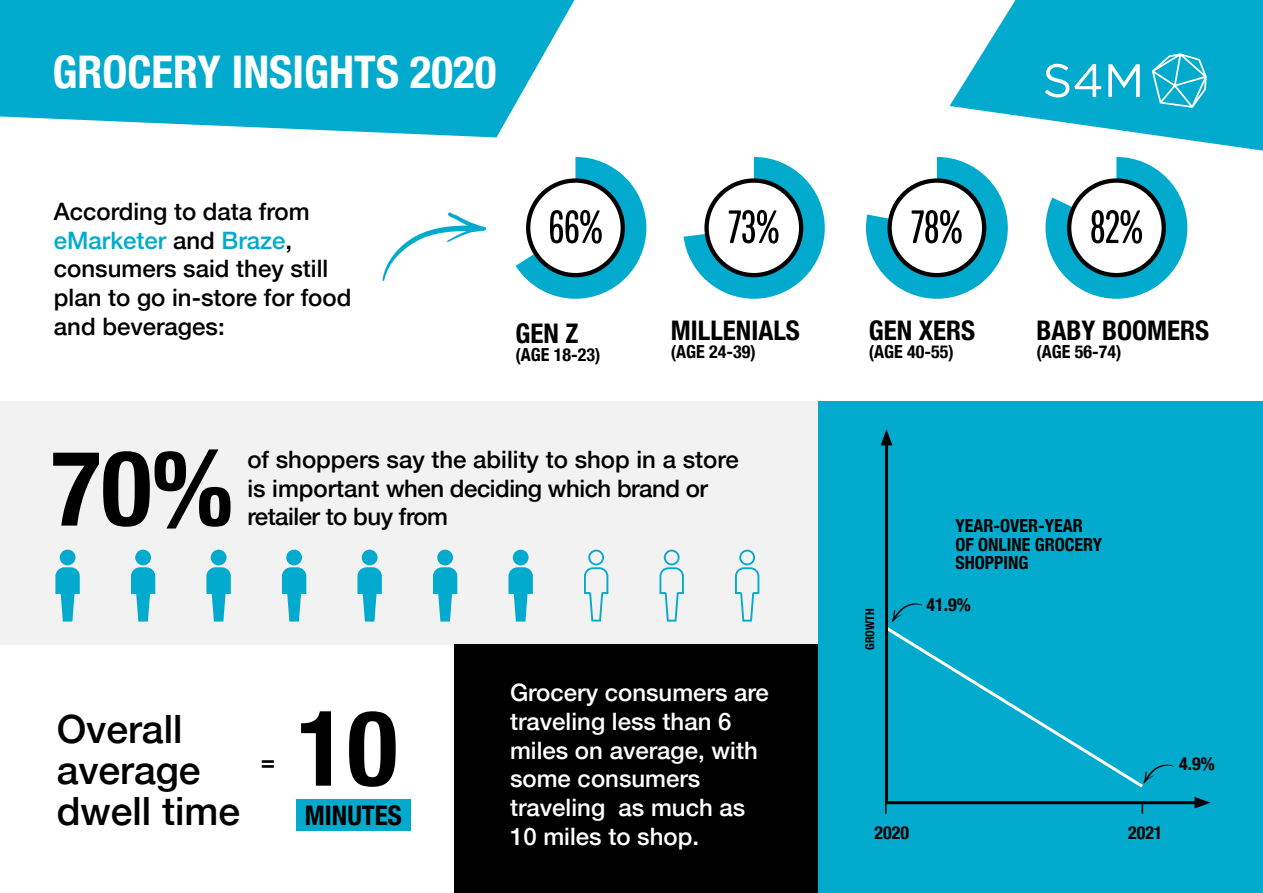
<style>
.page{position:relative;width:1263px;height:893px;background:#fff}
.page>*{position:absolute;margin:0;border:0;box-sizing:border-box;transform-origin:0 0}
.t1{font:700 condensed 105px "Helvetica Neue";color:#000}
.t2{font:700 condensed 45px "Helvetica Neue";color:#fff}
.t3{font:500 39px/40.8px "Helvetica Neue";color:#000}
.t4{font:700 condensed 27px "Helvetica Neue";color:#000}
.t5{font:500 24px/28.8px "Helvetica Neue";color:#000}
.t6{font:500 24px/28.8px "Helvetica Neue";color:#fff}
.t7{font:500 24px "Helvetica Neue";letter-spacing:-.02em;color:#000}
.t8{font:700 condensed 18px/18.6px "Helvetica Neue";color:#000}
.t9{font:700 condensed 12px "Helvetica Neue";color:#000}
.s1{color:#02aacd}
</style>
<div class="page">
<div style="left:818px;top:401px;width:445px;height:492px;background:#02aacd"></div>
<div style="left:0;top:401px;width:817px;height:244px;background:#f2f2f2"></div>
<div style="left:454px;top:644px;width:363px;height:249px;background:#000"></div>
<svg style="left:0;top:0;width:574px;height:137px;background:#22b5d3"></svg>
<svg style="left:949px;top:0;width:314px;height:151px;fill:#02aacd"></svg>
<svg style="left:516px;top:157px;width:130px;height:142px"></svg>
<svg style="left:683px;top:157px;width:142px;height:142px"></svg>
<svg style="left:866px;top:157px;width:142px;height:142px"></svg>
<svg style="left:1045px;top:157px;width:142px;height:142px"></svg>
<svg style="left:382px;top:212px;width:104px;height:69px"></svg>
<div style="left:60px;top:550px;width:15px;height:15px;background:#02aacd;border-radius:50%"></div>
<svg style="left:55px;top:567px;width:25px;height:55px"></svg>
<div style="left:135px;top:550px;width:16px;height:15px;background:#02aacd;border-radius:50%"></div>
<svg style="left:131px;top:567px;width:24px;height:55px"></svg>
<div style="left:211px;top:550px;width:15px;height:15px;background:#02aacd;border-radius:50%"></div>
<svg style="left:206px;top:567px;width:25px;height:55px"></svg>
<div style="left:286px;top:550px;width:16px;height:15px;background:#02aacd;border-radius:50%"></div>
<svg style="left:282px;top:567px;width:24px;height:55px"></svg>
<div style="left:362px;top:550px;width:15px;height:15px;background:#02aacd;border-radius:50%"></div>
<svg style="left:357px;top:567px;width:25px;height:55px"></svg>
<div style="left:437px;top:550px;width:16px;height:15px;background:#02aacd;border-radius:50%"></div>
<svg style="left:433px;top:567px;width:24px;height:55px"></svg>
<div style="left:513px;top:550px;width:15px;height:15px;background:#02aacd;border-radius:50%"></div>
<svg style="left:508px;top:567px;width:25px;height:55px"></svg>
<svg style="left:584px;top:550px;width:24px;height:71px"></svg>
<svg style="left:659px;top:550px;width:25px;height:71px"></svg>
<svg style="left:735px;top:550px;width:24px;height:71px"></svg>
<svg style="left:883px;top:444px;width:311px;height:362px"></svg>
<svg style="left:881px;top:429px;width:11px;height:16px"></svg>
<svg style="left:1194px;top:797px;width:16px;height:11px"></svg>
<svg style="left:883px;top:602px;width:291px;height:188px"></svg>
<div style="left:297px;top:799px;width:114px;height:31px;background:#02aacd"></div>
<svg style="left:1152px;top:53px;width:55px;height:55px;background:#3abcd7"></svg>
<svg style="left:1045px;top:64px;width:56px;height:33px"></svg>
<svg style="left:1108px;top:64px;width:32px;height:33px"></svg>
<h2 class="t2" style="left:52px;top:35px;width:445px">GROCERY INSIGHTS 2020</h2>
<p class="t5" style="left:54px;top:195px;width:299px">According to data from <span class="s1">eMarketer</span> and <span class="s1">Braze</span>, consumers said they still plan to go in-store for food and beverages:</p>
<p class="t4" style="left:516px;top:311px;width:64px">GEN Z</p>
<p class="t8" style="left:516px;top:345px;width:86px">(AGE 18-23)</p>
<p class="t4" style="left:671px;top:308px;width:130px">MILLENIALS</p>
<p class="t8" style="left:671px;top:342px;width:86px">(AGE 24-39)</p>
<h1 class="t1" style="left:51px;top:401px;width:184px">70%</h1>
<p class="t5" style="left:247px;top:443px;width:493px">of shoppers say the ability to shop in a store is important when deciding which brand or</p>
<p class="t7" style="left:247px;top:498px;width:202px">retailer to buy from</p>
<h3 class="t3" style="left:57px;top:706px;width:185px">Overall average dwell time</h3>
<p class="t5" style="left:261px;top:745px;width:16px">=</p>
<h1 class="t1" style="left:297px;top:661px;width:102px">10</h1>
<p class="t4" style="left:305px;top:793px;width:98px">MINUTES</p>
<p class="t6" style="left:510px;top:676px;width:260px">Grocery consumers are traveling less than 6 miles on average, with some consumers traveling as much as<br>10 miles to shop.</p>
<p class="t4" style="left:869px;top:308px;width:108px">GEN XERS</p>
<p class="t8" style="left:869px;top:342px;width:86px">(AGE 40-55)</p>
<p class="t4" style="left:1036px;top:308px;width:174px">BABY BOOMERS</p>
<p class="t8" style="left:1036px;top:342px;width:86px">(AGE 56-74)</p>
<p class="t9" style="left:860px;top:650px;width:43px;rotate:-90deg">GROWTH</p>
<p class="t8" style="left:955px;top:515px;width:148px">YEAR-OVER-YEAR<br>OF ONLINE GROCERY<br>SHOPPING</p>
<p class="t8" style="left:926px;top:594px;width:46px">41.9%</p>
<p class="t8" style="left:1179px;top:753px;width:37px">4.9%</p>
<p class="t8" style="left:874px;top:822px;width:36px">2020</p>
<p class="t8" style="left:1128px;top:822px;width:36px">2021</p>
</div>
